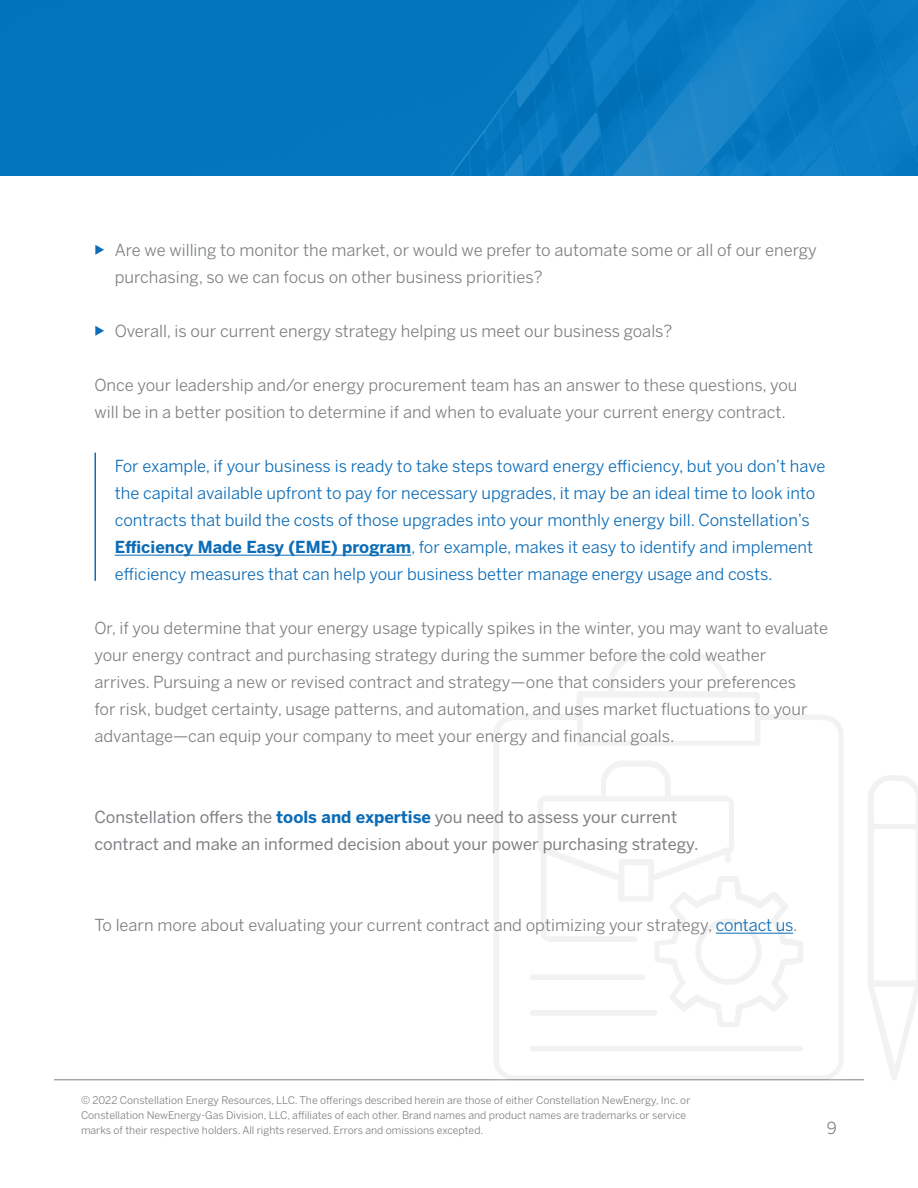
<style>
.page{position:relative;width:918px;height:1188px;background:#fff}
.page>*{position:absolute;margin:0;border:0;box-sizing:border-box;transform-origin:0 0}
.t1{font:16.5px/27px "Benton Sans";color:#7e8083}
.t2{font:16.5px/27px "Benton Sans";color:#0d6cb6}
.t3{font:16.5px/27px "Benton Sans";color:#7e8083}
.t4{font:10.5px/15px "Benton Sans";color:#7e8083}
.s1{color:#0d6cb6}
.s2{font-weight:700}
.s3{font-weight:700;color:#0d6cb6}
</style>
<div class="page">
<hr style="left:54px;top:1080px;width:810px;height:1px;background:#7e8083">
<div style="left:0;top:0;width:918px;height:176px;background:#0174bc"></div>
<svg style="left:484px;top:653px;width:371px;height:428px"></svg>
<svg style="left:856px;top:775px;width:62px;height:306px"></svg>
<svg style="left:526px;top:749px;width:219px;height:204px"></svg>
<svg style="left:534px;top:757px;width:281px;height:281px"></svg>
<div style="left:526px;top:971px;width:123px;height:13px;background:#f2f2f2;border-radius:7px"></div>
<div style="left:522px;top:967px;width:131px;height:21px;border:8px solid #fff;border-radius:7px"></div>
<div style="left:526px;top:1006px;width:135px;height:14px;background:#f2f2f2;border-radius:7px"></div>
<div style="left:522px;top:1003px;width:143px;height:20px;border:8px solid #fff;border-radius:7px"></div>
<div style="left:526px;top:1042px;width:281px;height:13px;background:#f2f2f2;border-radius:7px"></div>
<div style="left:522px;top:1038px;width:289px;height:21px;border:8px solid #fff;border-radius:7px"></div>
<hr style="left:115px;top:555px;width:296px;height:1px;background:#0d6cb6">
<hr style="left:716px;top:933px;width:77px;height:1px;background:#0d6cb6">
<hr style="left:94px;top:453px;width:2px;height:128px;background:#0d6cb6">
<p class="t1" style="left:115px;top:236px;width:704px;text-indent:-20px"><span class="s1">◆</span> Are we willing to monitor the market, or would we prefer to automate some or all of our energy purchasing, so we can focus on other business priorities?</p>
<p class="t1" style="left:94px;top:317px;width:580px"><span class="s1">◆</span> Overall, is our current energy strategy helping us meet our business goals?</p>
<p class="t1" style="left:95px;top:371px;width:705px">Once your leadership and/or energy procurement team has an answer to these questions, you will be in a better position to determine if and when to evaluate your current energy contract.</p>
<p class="t2" style="left:115px;top:452px;width:712px">For example, if your business is ready to take steps toward energy efficiency, but you don’t have the capital available upfront to pay for necessary upgrades, it may be an ideal time to look into contracts that build the costs of those upgrades into your monthly energy bill. Constellation’s <span class="s2">Efficiency Made Easy (EME) program</span>, for example, makes it easy to identify and implement efficiency measures that can help your business better manage energy usage and costs.</p>
<p class="t1" style="left:95px;top:614px;width:735px">Or, if you determine that your energy usage typically spikes in the winter, you may want to evaluate your energy contract and purchasing strategy during the summer before the cold weather<br>arrives. Pursuing a new or revised contract and strategy—one that considers your preferences<br>for risk, budget certainty, usage patterns, and automation, and uses market fluctuations to your advantage—can equip your company to meet your energy and financial goals.</p>
<p class="t3" style="left:95px;top:803px;width:606px">Constellation offers the <span class="s3">tools and expertise</span> you need to assess your current contract and make an informed decision about your power purchasing strategy.</p>
<p class="t1" style="left:95px;top:911px;width:705px">To learn more about evaluating your current contract and optimizing your strategy, <span class="s1">contact us</span>.</p>
<p class="t4" style="left:81px;top:1093px;width:611px">© 2022 Constellation Energy Resources, LLC. The offerings described herein are those of either Constellation NewEnergy, Inc. or<br>Constellation NewEnergy-Gas Division, LLC, affiliates of each other. Brand names and product names are trademarks or service marks of their respective holders. All rights reserved. Errors and omissions excepted.</p>
<p class="t1" style="left:827px;top:1114px;width:12px">9</p>
</div>
